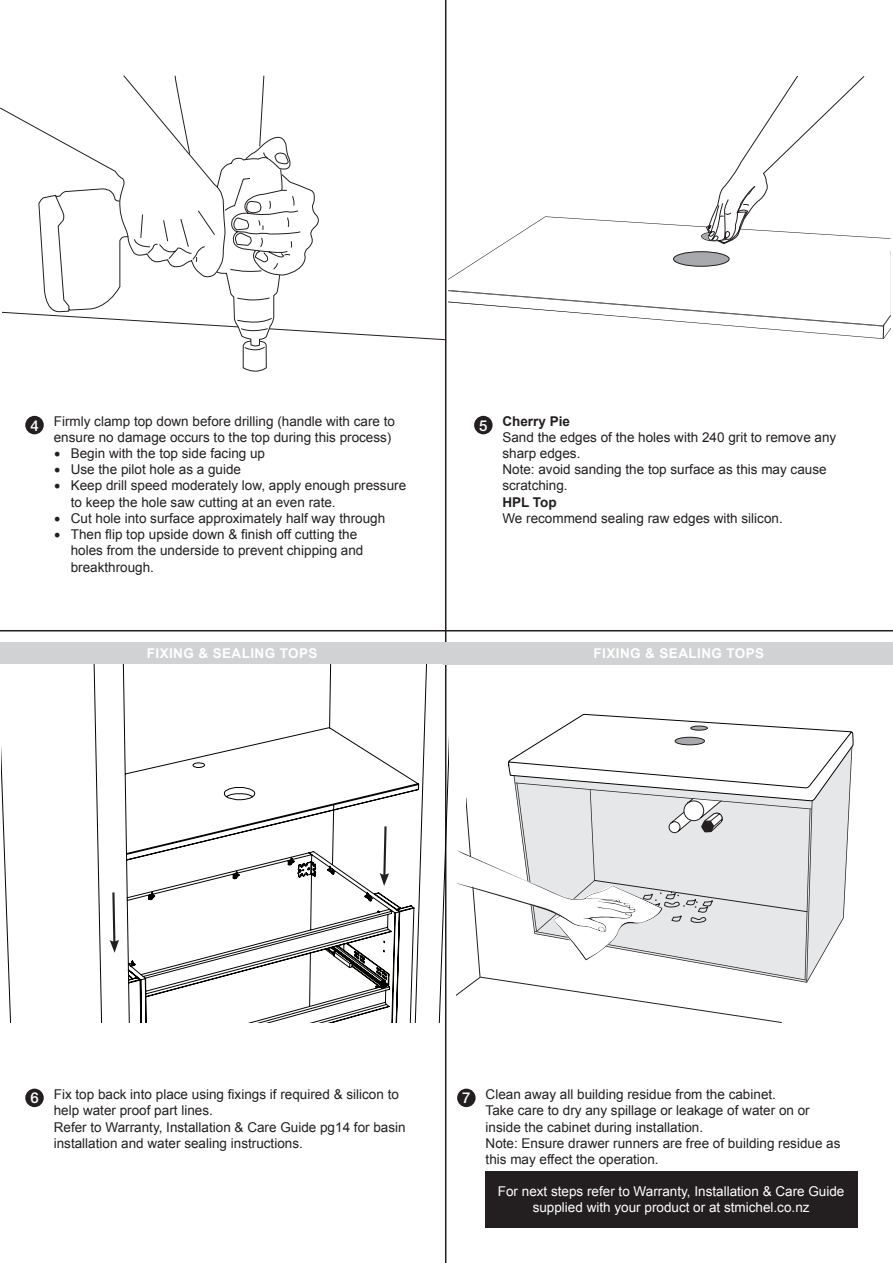
<style>
.page{position:relative;width:893px;height:1263px;background:#fff}
.page>*{position:absolute;margin:0;border:0;box-sizing:border-box;transform-origin:0 0}
.t1{font:500 15px "Helvetica Neue";color:#fff}
.t2{font:13.5px/16.2px "Arial";color:#231f20}
.t3{font:13.5px "Arial";color:#fff}
.Indent_abc{font:700 13.5px "Arial";letter-spacing:.03em;color:#fff}
.t4{font:700 13.5px "Arial";color:#231f20}
.s1{font-family:"Minion Pro";font-size:18px}
</style>
<div class="page">
<hr style="left:445px;top:0;width:1px;height:1263px;background:#231f20">
<hr style="left:0;top:630px;width:893px;height:1px;background:#231f20">
<svg style="left:2px;top:663px;width:446px;height:359px"></svg>
<div style="left:25px;top:416px;width:19px;height:18px;background:#231f20;border-radius:50%"></div>
<svg style="left:1px;top:77px;width:889px;height:305px"></svg>
<div style="left:474px;top:416px;width:19px;height:18px;background:#231f20;border-radius:50%"></div>
<svg style="left:456px;top:713px;width:398px;height:310px"></svg>
<div style="left:675px;top:737px;width:29px;height:8px;background:#a8a9ad;border-radius:50%"></div>
<div style="left:675px;top:737px;width:30px;height:8px;border:1px solid #231f20;border-radius:50%"></div>
<div style="left:690px;top:726px;width:18px;height:4px;border:1px solid #231f20;border-radius:50%"></div>
<div style="left:25px;top:1089px;width:19px;height:18px;background:#231f20;border-radius:50%"></div>
<div style="left:457px;top:1089px;width:19px;height:18px;background:#231f20;border-radius:50%"></div>
<div style="left:0;top:642px;width:445px;height:21px;background:#d1d2d4"></div>
<div style="left:444px;top:642px;width:449px;height:23px;background:#d1d2d4"></div>
<svg style="left:380px;top:824px;width:9px;height:62px"></svg>
<svg style="left:110px;top:890px;width:9px;height:63px"></svg>
<div style="left:485px;top:1171px;width:372px;height:56px;background:#231f20"></div>
<p class="t2" style="left:54px;top:413px;width:343px">Firmly clamp top down before drilling (handle with care to ensure no damage occurs to the top during this process)</p>
<p class="t2" style="left:54px;top:445px;width:213px"><span class="s1">•</span> Begin with the top side facing up</p>
<p class="t2" style="left:54px;top:462px;width:189px"><span class="s1">•</span> Use the pilot hole as a guide</p>
<p class="t2" style="left:71px;top:478px;width:337px;text-indent:-17px"><span class="s1">•</span> Keep drill speed moderately low, apply enough pressure to keep the hole saw cutting at an even rate.</p>
<p class="t2" style="left:54px;top:510px;width:333px"><span class="s1">•</span> Cut hole into surface approximately half way through</p>
<p class="t2" style="left:71px;top:526px;width:294px;text-indent:-17px"><span class="s1">•</span> Then flip top upside down &amp; finish off cutting the holes from the underside to prevent chipping and breakthrough.</p>
<p class="t1" style="left:30px;top:416px;width:10px">4</p>
<p class="t1" style="left:479px;top:416px;width:10px">5</p>
<p class="t4" style="left:502px;top:412px;width:69px">Cherry Pie</p>
<p class="t2" style="left:502px;top:429px;width:335px">Sand the edges of the holes with 240 grit to remove any sharp edges.</p>
<p class="t2" style="left:502px;top:462px;width:326px">Note: avoid sanding the top surface as this may cause scratching.</p>
<p class="t4" style="left:502px;top:493px;width:56px">HPL Top</p>
<p class="t2" style="left:502px;top:510px;width:282px">We recommend sealing raw edges with silicon.</p>
<p class="Indent_abc" style="left:147px;top:644px;width:172px">FIXING &amp; SEALING TOPS</p>
<p class="Indent_abc" style="left:594px;top:645px;width:172px">FIXING &amp; SEALING TOPS</p>
<p class="t2" style="left:54px;top:1086px;width:347px">Fix top back into place using fixings if required &amp; silicon to help water proof part lines.</p>
<p class="t2" style="left:54px;top:1119px;width:353px">Refer to Warranty, Installation &amp; Care Guide pg14 for basin installation and water sealing instructions.</p>
<p class="t1" style="left:30px;top:1089px;width:10px">6</p>
<p class="t1" style="left:462px;top:1089px;width:10px">7</p>
<p class="t2" style="left:486px;top:1086px;width:292px">Clean away all building residue from the cabinet.</p>
<p class="t2" style="left:486px;top:1102px;width:326px">Take care to dry any spillage or leakage of water on or inside the cabinet during installation.</p>
<p class="t2" style="left:486px;top:1135px;width:356px">Note: Ensure drawer runners are free of building residue as this may effect the operation.</p>
<p class="t3" style="left:498px;top:1182px;width:348px">For next steps refer to Warranty, Installation &amp; Care Guide</p>
<p class="t3" style="left:533px;top:1198px;width:278px">supplied with your product or at stmichel.co.nz</p>
</div>
